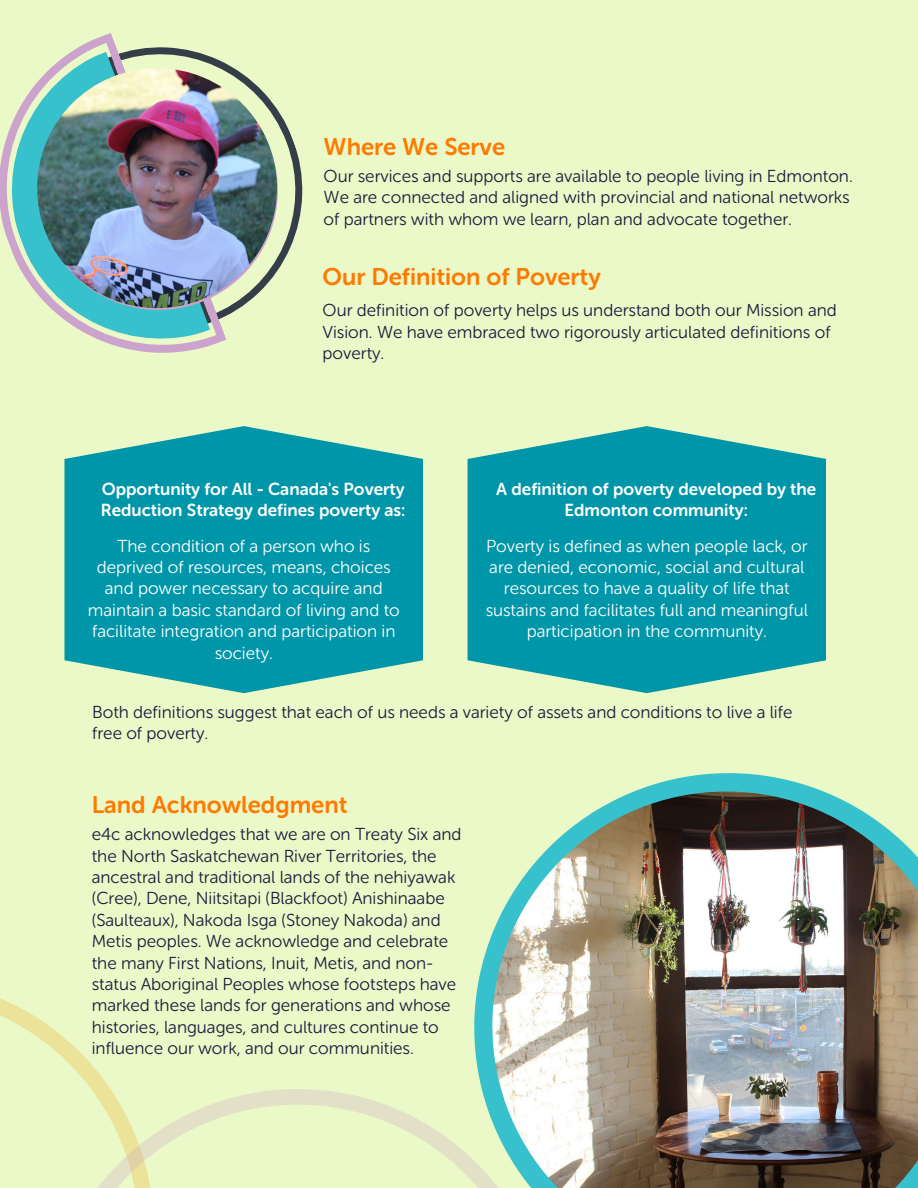
<style>
.page{position:relative;width:918px;height:1188px;background:#ebf8c7}
.page>*{position:absolute;margin:0;border:0;box-sizing:border-box;transform-origin:0 0}
.t1{font:24px "Museo Sans Rounded 700";color:#ff7a00}
.t2{font:17.25px/21.3px "Museo Sans Rounded 300";color:#191b3d}
.t3{font:17.25px/21.3px "Museo Sans Rounded 300";color:#fff;text-align:center}
.t4{font:17.25px/21.3px "Museo Sans Rounded 700";color:#fff}
</style>
<div class="page">
<svg style="left:0;top:147px;width:210px;height:206px"></svg>
<svg style="left:4px;top:37px;width:299px;height:307px"></svg>
<svg style="left:227px;top:90px;width:31px;height:174px"></svg>
<img style="left:37px;top:68px;width:240px;height:240px;border-radius:50%">
<svg style="left:0;top:998px;width:110px;height:91px"></svg>
<svg style="left:64px;top:426px;width:359px;height:267px;background:#1da2ac"></svg>
<svg style="left:91px;top:1089px;width:383px;height:99px"></svg>
<svg style="left:468px;top:426px;width:358px;height:267px;background:#1ca2ac"></svg>
<svg style="left:474px;top:773px;width:351px;height:415px"></svg>
<img style="left:492px;top:792px;width:426px;height:396px">
<h2 class="t1" style="left:324px;top:132px;width:183px">Where We Serve</h2>
<p class="t2" style="left:324px;top:165px;width:531px">Our services and supports are available to people living in Edmonton.<br>We are connected and aligned with provincial and national networks of partners with whom we learn, plan and advocate together.</p>
<p class="t1" style="left:323px;top:262px;width:280px">Our Definition of Poverty</p>
<p class="t2" style="left:323px;top:300px;width:516px">Our definition of poverty helps us understand both our Mission and<br>Vision. We have embraced two rigorously articulated definitions of poverty.</p>
<p class="t4" style="left:101px;top:479px;width:306px">Opportunity for All - Canada's Poverty<br>Reduction Strategy defines poverty as:</p>
<h1 class="t3" style="left:88px;top:535px;width:314px">The condition of a person who is deprived of resources, means, choices and power necessary to acquire and maintain a basic standard of living and to facilitate integration and participation in society.</h1>
<p class="t4" style="left:496px;top:479px;width:322px;text-align:center">A definition of poverty developed by the<br>Edmonton community:</p>
<h1 class="t3" style="left:486px;top:535px;width:324px">Poverty is defined as when people lack, or are denied, economic, social and cultural resources to have a quality of life that sustains and facilitates full and meaningful participation in the community.</h1>
<h2 class="t2" style="left:92px;top:701px;width:702px">Both definitions suggest that each of us needs a variety of assets and conditions to live a life free of poverty.</h2>
<p class="t1" style="left:92px;top:791px;width:257px">Land Acknowledgment</p>
<p class="t2" style="left:92px;top:824px;width:371px">e4c acknowledges that we are on Treaty Six and the North Saskatchewan River Territories, the ancestral and traditional lands of the nehiyawak (Cree), Dene, Niitsitapi (Blackfoot) Anishinaabe (Saulteaux), Nakoda Isga (Stoney Nakoda) and Metis peoples. We acknowledge and celebrate the many First Nations, Inuit, Metis, and non&shy;status Aboriginal Peoples whose footsteps have marked these lands for generations and whose histories, languages, and cultures continue to influence our work, and our communities.</p>
</div>
